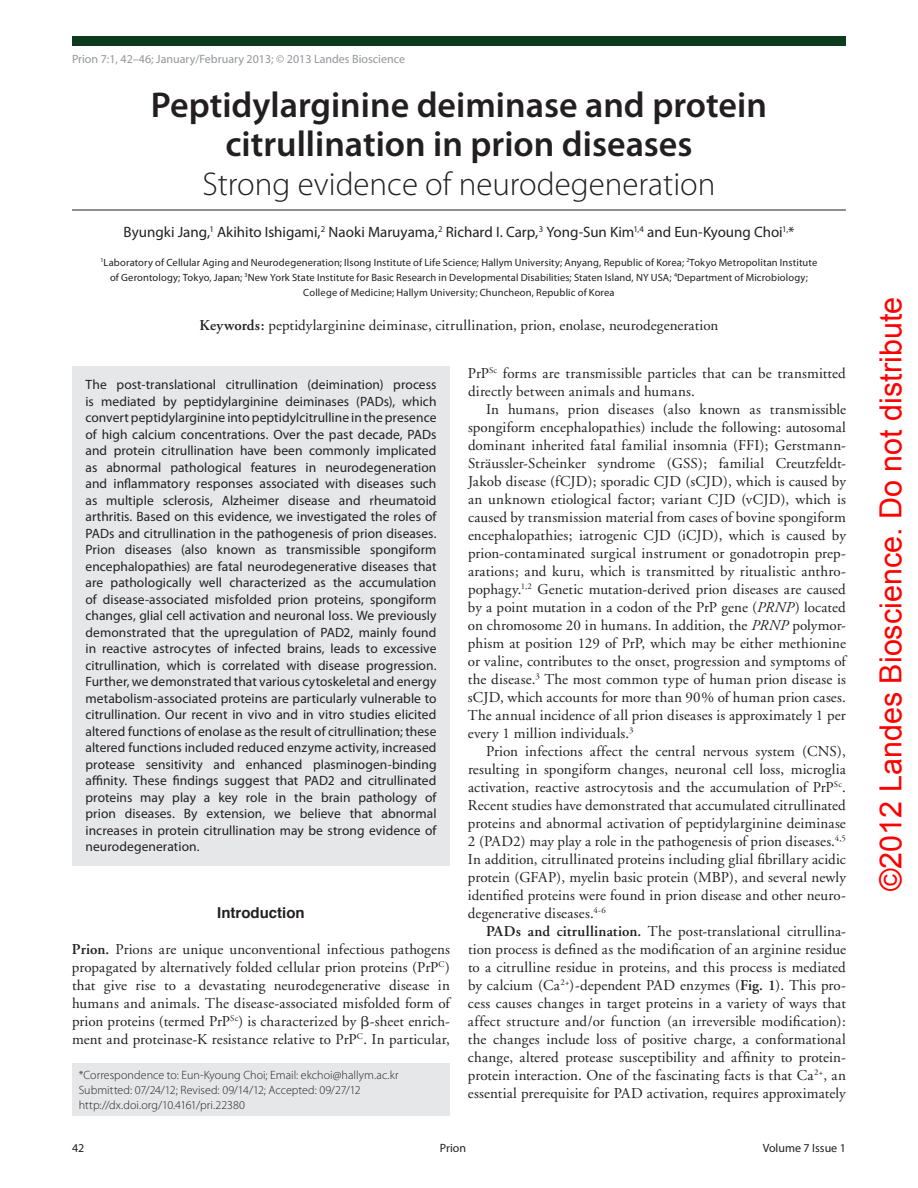
<style>
.page{position:relative;width:918px;height:1188px;background:#fff}
.page>*{position:absolute;margin:0;border:0;box-sizing:border-box;transform-origin:0 0}
.t1{font:600 36px/39px "Myriad Pro";color:#231f20;text-align:center}
.t2{font:300 33px "Myriad Pro";color:#231f20}
.t3{font:30.45px "Arial";color:#f00}
.t4{font:15px/18px "Adobe Garamond";letter-spacing:.01em;color:#231f20;text-align:justify}
.t5{font:15px "Myriad Pro";color:#231f20}
.t6{font:700 15px "Helvetica";color:#231f20}
.t7{font:13.5px/16.5px "Myriad Pro";letter-spacing:.005em;color:#231f20;text-align:justify}
.t8{font:300 12px/15px "Myriad Pro";letter-spacing:.005em;color:#231f20}
.t9{font:12px "Myriad Pro";color:#939598}
.t10{font:12px "Myriad Pro";color:#231f20}
.t11{font:10.5px/15px "Myriad Pro";letter-spacing:.01em;color:#231f20;text-align:center}
.s1{font-weight:600}
.s2{font-style:italic}
.s3{font-family:"Universal Std Greekw Math Pi"}
</style>
<div class="page">
<div style="left:72px;top:36px;width:774px;height:10px;background:#0b3b1c"></div>
<div style="left:72px;top:1063px;width:378px;height:53px;background:#e6e7e9"></div>
<div style="left:72px;top:366px;width:378px;height:499px;background:#e6e7e9"></div>
<hr style="left:72px;top:210px;width:774px;height:1px;background:#231f20">
<p class="t9" style="left:72px;top:52px;width:335px">Prion 7:1, 42–46; January/February 2013; © 2013 Landes Bioscience</p>
<h1 class="t1" style="left:151px;top:85px;width:618px">Peptidylarginine deiminase and protein citrullination in prion diseases</h1>
<h2 class="t2" style="left:202px;top:164px;width:515px">Strong evidence of neurodegeneration</h2>
<p class="t5" style="left:123px;top:223px;width:672px">Byungki Jang,<sup>1</sup> Akihito Ishigami,<sup>2</sup> Naoki Maruyama,<sup>2</sup> Richard I . Carp,<sup>3</sup> Yong-Sun Kim<sup>1,4</sup> and Eun-Kyoung Choi<sup>1,</sup>*</p>
<p class="t11" style="left:101px;top:254px;width:718px"><sup>1</sup>Laboratory of Cellular Aging and N eurodegeneration; Ilsong Institute of Life Science; Hallym University; Anyang, Republic of Korea; <sup>2</sup>Tokyo Metropolitan Institute of Gerontology; Tokyo, Japan; <sup>3</sup>N ew York State Institute for Basic Research in Developmental Disabilities; Staten Island, NY USA; <sup>4</sup>Department of Microbiology;<br>College of Medicine; Hallym University; Chuncheon, Republic of Korea</p>
<p class="t4" style="left:200px;top:316px;width:520px"><span class="s1">Keywords:</span> peptidylarginine deiminase, citrullination, prion, enolase, neurodegeneration</p>
<p class="t4" style="left:468px;top:365px;width:379px">PrP<sup>Sc</sup> forms are transmissible particles that can be transmitted directly between animals and humans.</p>
<p class="t4" style="left:468px;top:401px;width:380px;text-indent:18px">In humans, prion diseases (also known as transmissible spongiform encephalopathies) include the following: autosomal dominant inherited fatal familial insomnia (FFI); Gerstmann-Sträussler-Scheinker syndrome (GSS); familial Creutzfeldt-Jakob disease (fCJD); sporadic CJD (sCJD), which is caused by an unknown etiological factor; variant CJD (vCJD), which is caused by transmission material from cases of bovine spongiform encephalopathies; iatrogenic CJD (iCJD), which is caused by prion-contaminated surgical instrument or gonadotropin prep&shy;arations; and kuru, which is transmitted by ritualistic anthro&shy;pophagy.<sup>1,2</sup> Genetic mutation-derived prion diseases are caused by a point mutation in a codon of the PrP gene (<span class="s2">PRNP</span>) located on chromosome 20 in humans. In addition, the <span class="s2">PRNP</span> polymor&shy;phism at position 129 of PrP, which may be either methionine or valine, contributes to the onset, progression and symptoms of the disease.<sup>3</sup> The most common type of human prion disease is sCJD, which accounts for more than 90% of human prion cases.<br>The annual incidence of all prion diseases is approximately 1 per every 1 million individuals.<sup>3</sup></p>
<p class="t4" style="left:468px;top:743px;width:379px;text-indent:18px">Prion infections affect the central nervous system (CNS), resulting in spongiform changes, neuronal cell loss, microglia activation, reactive astrocytosis and the accumulation of PrP<sup>Sc</sup>.<br>Recent studies have demonstrated that accumulated citrullinated proteins and abnormal activation of peptidylarginine deiminase 2 (PAD2) may play a role in the pathogenesis of prion diseases.<sup>4,5<br></sup>In addition, citrullinated proteins including glial fibrillary acidic protein (GFAP), myelin basic protein (MBP), and several newly identified proteins were found in prion disease and other neuro&shy;degenerative diseases.<sup>4-6</sup></p>
<p class="t4" style="left:468px;top:923px;width:379px;text-indent:18px"><span class="s1">PADs and citrullination.</span> The post-translational citrullina&shy;tion process is defined as the modification of an arginine residue to a citrulline residue in proteins, and this process is mediated by calcium (Ca<sup>2+</sup>)-dependent PAD enzymes (<span class="s1">Fig. 1</span>). This pro&shy;cess causes changes in target proteins in a variety of ways that affect structure and/or function (an irreversible modification): the changes include loss of positive charge, a conformational change, altered protease susceptibility and affinity to protein&shy;protein interaction. One of the fascinating facts is that Ca<sup>2+</sup>, an essential prerequisite for PAD activation, requires approximately</p>
<p class="t7" style="left:86px;top:376px;width:353px">The post-translational citrullination (deimination) process is mediated by peptidylarginine deiminases (PADs), which convert peptidylarginine into peptidylcitrulline in the presence of high calcium concentrations. Over the past decade, PADs and protein citrullination have been commonly implicated as abnormal pathological features in neurodegeneration and inflammatory responses associated with diseases such as multiple sclerosis, Alzheimer disease and rheumatoid arthritis. Based on this evidence, we investigated the roles of PADs and citrullination in the pathogenesis of prion diseases.<br>Prion diseases (also known as transmissible spongiform encephalopathies) are fatal neurodegenerative diseases that are pathologically well characterized as the accumulation of disease-associated misfolded prion proteins, spongiform changes, glial cell activation and neuronal loss. We previously demonstrated that the upregulation of PAD2, mainly found in reactive astrocytes of infected brains, leads to excessive citrullination, which is correlated with disease progression.<br>Further, we demonstrated that various cytoskeletal and energy metabolism-associated proteins are particularly vulnerable to citrullination. Our recent in vivo and in vitro studies elicited altered functions of enolase as the result of citrullination; these altered functions included reduced enzyme activity, increased protease sensitivity and enhanced plasminogen-binding affinity. These findings suggest that PAD2 and citrullinated proteins may play a key role in the brain pathology of prion diseases. By extension, we believe that abnormal increases in protein citrullination may be strong evidence of neurodegeneration.</p>
<p class="t6" style="left:217px;top:901px;width:89px">Introduction</p>
<p class="t4" style="left:72px;top:941px;width:380px"><span class="s1">Prion.</span> Prions are unique unconventional infectious pathogens propagated by alternatively folded cellular prion proteins (PrP<sup>C</sup>) that give rise to a devastating neurodegenerative disease in humans and animals. The disease-associated misfolded form of prion proteins (termed PrP<sup>Sc</sup>) is characterized by <span class="s3">β</span>-sheet enrich&shy;ment and proteinase-K resistance relative to PrP<sup>C</sup>. In particular,</p>
<p class="t8" style="left:79px;top:1068px;width:321px">*Correspondence to: Eun-Kyoung Choi; Email: ekchoi@hallym.ac.kr<br>Submitted: 07/24/12; Revised: 09/14/12; Accepted: 09/27/12 http://dx.doi.org/10.4161/pri.22380</p>
<p class="t10" style="left:72px;top:1141px;width:14px">42</p>
<p class="t10" style="left:440px;top:1141px;width:28px">Prion</p>
<p class="t10" style="left:763px;top:1141px;width:85px">Volume 7 Issue 1</p>
<h3 class="t3" style="left:871px;top:891px;width:595px;rotate:-90deg">©2012 Landes Bioscience. Do not distribute</h3>
</div>
